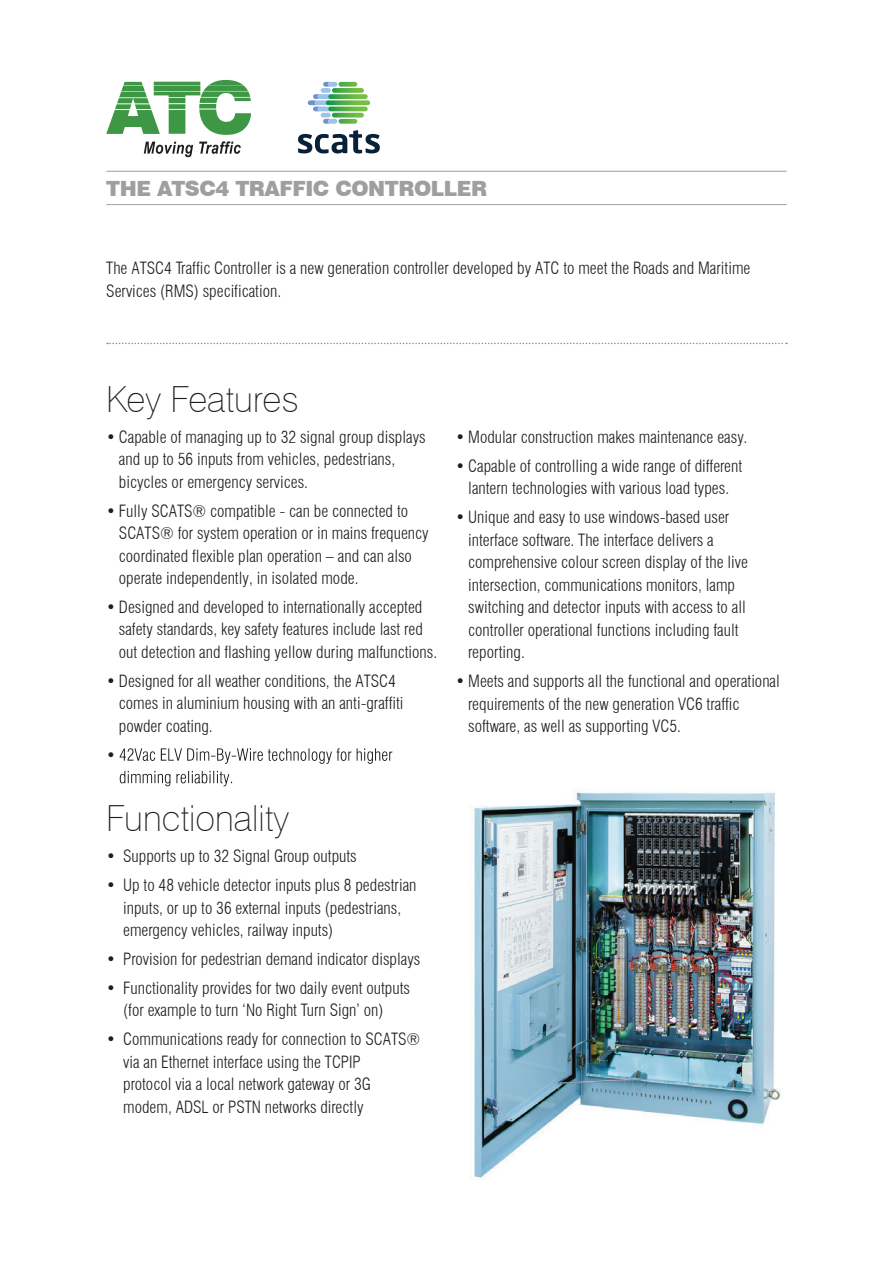
<style>
.page{position:relative;width:893px;height:1263px;background:#fff}
.page>*{position:absolute;margin:0;border:0;box-sizing:border-box;transform-origin:0 0}
.t1{font:100 36px "Swiss 721 BT";color:#211d1e}
.t2{font:900 21px "Swiss 721 BT";letter-spacing:-.02em;color:#9d9fa1}
.t3{font:300 condensed 16.5px/22.5px "Swiss 721 BT";color:#211d1e}
</style>
<div class="page">
<svg style="left:120px;top:748px;width:35px;height:13px"></svg>
<svg style="left:161px;top:748px;width:231px;height:16px"></svg>
<svg style="left:120px;top:771px;width:112px;height:15px"></svg>
<img style="left:474px;top:792px;width:307px;height:386px">
<svg style="left:106px;top:80px;width:145px;height:55px"></svg>
<svg style="left:144px;top:142px;width:49px;height:15px"></svg>
<svg style="left:199px;top:141px;width:42px;height:13px"></svg>
<hr style="left:106px;top:171px;width:681px;height:1px;background:#9d9fa1">
<hr style="left:106px;top:204px;width:681px;height:1px;background:#9d9fa1">
<svg style="left:107px;top:343px;width:680px;height:1px"></svg>
<svg style="left:298px;top:130px;width:82px;height:23px"></svg>
<svg style="left:308px;top:82px;width:62px;height:42px"></svg>
<p class="t2" style="left:106px;top:176px;width:382px">THE ATSC4 TRAFFIC CONTROLLER</p>
<p class="t3" style="left:106px;top:257px;width:646px">The ATSC4 Traffic Controller is a new generation controller developed by ATC to meet the Roads and Maritime<br>Services (RMS) specification.</p>
<h1 class="t1" style="left:106px;top:377px;width:194px">Key Features</h1>
<p class="t3" style="left:119px;top:425px;width:308px;text-indent:-13px">• Capable of managing up to 32 signal group displays and up to 56 inputs from vehicles, pedestrians, bicycles or emergency services.</p>
<p class="t3" style="left:119px;top:499px;width:311px;text-indent:-13px">• Fully SCATS® compatible - can be connected to SCATS® for system operation or in mains frequency coordinated flexible plan operation – and can also operate independently, in isolated mode.</p>
<p class="t3" style="left:119px;top:596px;width:320px;text-indent:-13px">• Designed and developed to internationally accepted safety standards, key safety features include last red out detection and flashing yellow during malfunctions.</p>
<p class="t3" style="left:119px;top:669px;width:286px;text-indent:-13px">• Designed for all weather conditions, the ATSC4 comes in aluminium housing with an anti-graffiti powder coating.</p>
<p class="t3" style="left:106px;top:743px;width:11px">•</p>
<h1 class="t1" style="left:106px;top:796px;width:185px">Functionality</h1>
<p class="t3" style="left:106px;top:845px;width:252px">• Supports up to 32 Signal Group outputs</p>
<p class="t3" style="left:123px;top:874px;width:295px;text-indent:-17px">• Up to 48 vehicle detector inputs plus 8 pedestrian inputs, or up to 36 external inputs (pedestrians, emergency vehicles, railway inputs)</p>
<p class="t3" style="left:106px;top:948px;width:316px">• Provision for pedestrian demand indicator displays</p>
<p class="t3" style="left:106px;top:976px;width:305px;text-align:center">• Functionality provides for two daily event outputs (for example to turn ‘No Right Turn Sign’ on)</p>
<p class="t3" style="left:123px;top:1028px;width:298px;text-indent:-17px">• Communications ready for connection to SCATS® via an Ethernet interface using the TCPIP<br>protocol via a local network gateway or 3G modem, ADSL or PSTN networks directly</p>
<p class="t3" style="left:455px;top:426px;width:293px">• Modular construction makes maintenance easy.</p>
<p class="t3" style="left:455px;top:454px;width:288px;text-align:center">• Capable of controlling a wide range of different lantern technologies with various load types.</p>
<p class="t3" style="left:468px;top:506px;width:281px;text-indent:-13px">• Unique and easy to use windows-based user interface software. The interface delivers a comprehensive colour screen display of the live intersection, communications monitors, lamp switching and detector inputs with access to all controller operational functions including fault reporting.</p>
<p class="t3" style="left:468px;top:670px;width:313px;text-indent:-13px">• Meets and supports all the functional and operational requirements of the new generation VC6 traffic software, as well as supporting VC5.</p>
</div>
